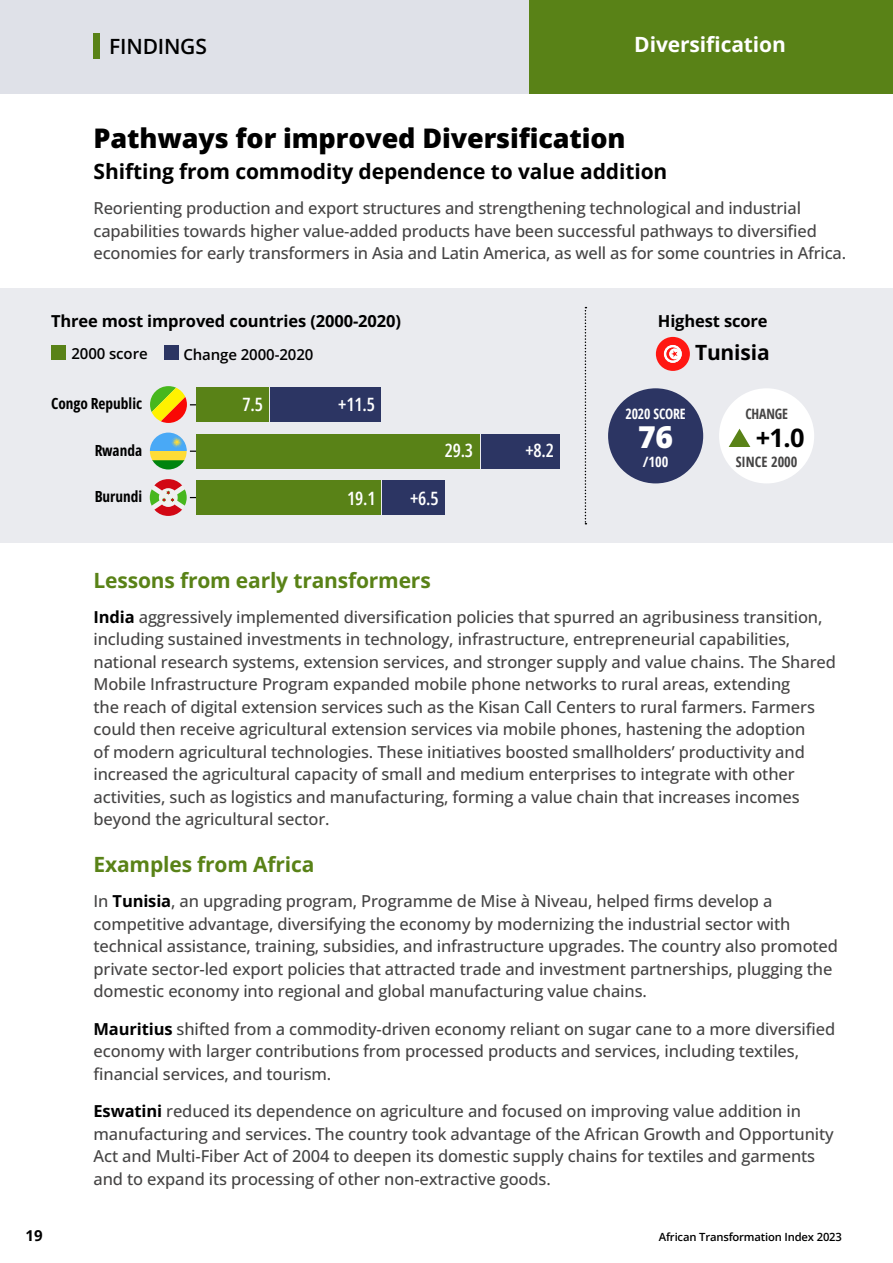
<style>
.page{position:relative;width:893px;height:1263px;background:#fff}
.page>*{position:absolute;margin:0;border:0;box-sizing:border-box;transform-origin:0 0}
.t1{font:800 30.15px "Open Sans";color:#fff}
.t2{font:800 27px "Open Sans";letter-spacing:-.005em;color:#000}
.t3{font:700 25.35px "Open Sans";color:#000}
.t4{font:700 21px "Open Sans";letter-spacing:-.005em;color:#000}
.t5{font:700 21px "Open Sans";letter-spacing:-.01em;color:#598217}
.t6{font:700 21px "Open Sans";letter-spacing:-.005em;color:#fff}
.t7{font:600 21px "Open Sans";letter-spacing:-.01em;color:#000}
.t8{font:600 18.45px "Open Sans Condensed";color:#fff}
.t9{font:500 16.5px/22.5px "Open Sans";letter-spacing:-.01em;color:#454444}
.t10{font:700 16.5px "Open Sans";letter-spacing:-.01em;color:#000}
.t11{font:700 15.3px "Open Sans Condensed";color:#000}
.t12{font:600 15px "Open Sans";letter-spacing:-.005em;color:#000}
.t13{font:700 15px "Open Sans";color:#000}
.t14{font:700 condensed 14.25px "Open Sans";letter-spacing:-.01em;color:#fff;scale:.96 1}
.t15{font:700 condensed 14.25px "Open Sans";color:#454444}
.t16{font:700 condensed 14.25px "Open Sans";color:#454444;scale:.96 1}
.t17{font:700 condensed 14.25px "Open Sans";letter-spacing:-.01em;color:#fff}
.t18{font:600 11.25px "Open Sans";letter-spacing:-.015em;color:#000}
.s1{font-weight:700;color:#000}
</style>
<div class="page">
<div style="left:0;top:0;width:893px;height:93px;background:#dfe1e8"></div>
<div style="left:94px;top:33px;width:6px;height:26px;background:#598217"></div>
<div style="left:529px;top:0;width:364px;height:94px;background:#598217"></div>
<div style="left:0;top:289px;width:893px;height:254px;background:#eaebef"></div>
<svg style="left:656px;top:337px;width:34px;height:34px"></svg>
<div style="left:608px;top:388px;width:95px;height:95px;background:#2c3563;border-radius:50%"></div>
<div style="left:719px;top:388px;width:95px;height:95px;background:#fff;border-radius:50%"></div>
<svg style="left:729px;top:429px;width:21px;height:18px"></svg>
<div style="left:51px;top:345px;width:15px;height:15px;background:#598217"></div>
<div style="left:164px;top:346px;width:15px;height:14px;background:#2c3563"></div>
<div style="left:197px;top:480px;width:184px;height:35px;background:#598217"></div>
<div style="left:197px;top:434px;width:283px;height:35px;background:#598217"></div>
<div style="left:197px;top:387px;width:72px;height:35px;background:#598217"></div>
<div style="left:383px;top:480px;width:62px;height:35px;background:#2c3563"></div>
<div style="left:481px;top:434px;width:79px;height:35px;background:#2c3563"></div>
<div style="left:270px;top:387px;width:111px;height:35px;background:#2c3563"></div>
<svg style="left:158px;top:433px;width:21px;height:3px"></svg>
<svg style="left:152px;top:460px;width:33px;height:9px"></svg>
<svg style="left:150px;top:436px;width:47px;height:24px"></svg>
<svg style="left:150px;top:479px;width:47px;height:37px"></svg>
<svg style="left:150px;top:386px;width:47px;height:37px"></svg>
<svg style="left:585px;top:307px;width:1px;height:217px"></svg>
<p class="t7" style="left:109px;top:32px;width:99px">FINDINGS</p>
<p class="t6" style="left:634px;top:30px;width:153px">Diversification</p>
<h2 class="t2" style="left:94px;top:120px;width:534px">Pathways for improved Diversification</h2>
<p class="t4" style="left:94px;top:157px;width:575px">Shifting from commodity dependence to value addition</p>
<p class="t9" style="left:94px;top:197px;width:754px">Reorienting production and export structures and strengthening technological and industrial capabilities towards higher value-added products have been successful pathways to diversified economies for early transformers in Asia and Latin America, as well as for some countries in Africa.</p>
<p class="t10" style="left:51px;top:309px;width:352px">Three most improved countries (2000-2020)</p>
<p class="t10" style="left:658px;top:309px;width:111px">Highest score</p>
<p class="t4" style="left:695px;top:338px;width:76px">Tunisia</p>
<p class="t12" style="left:71px;top:344px;width:78px">2000 score</p>
<p class="t12" style="left:183px;top:344px;width:132px">Change 2000-2020</p>
<p class="t11" style="left:51px;top:393px;width:93px">Congo Republic</p>
<p class="t8" style="left:242px;top:392px;width:22px">7.5</p>
<p class="t8" style="left:338px;top:392px;width:38px">+11.5</p>
<p class="t11" style="left:94px;top:440px;width:49px">Rwanda</p>
<p class="t8" style="left:445px;top:438px;width:30px">29.3</p>
<p class="t8" style="left:525px;top:438px;width:30px">+8.2</p>
<p class="t11" style="left:94px;top:486px;width:49px">Burundi</p>
<p class="t8" style="left:347px;top:485px;width:30px">19.1</p>
<p class="t8" style="left:410px;top:485px;width:30px">+6.5</p>
<p class="t14" style="left:625px;top:404px;width:64px">2020 SCORE</p>
<h1 class="t1" style="left:638px;top:417px;width:37px">76</h1>
<p class="t17" style="left:643px;top:452px;width:27px">/100</p>
<p class="t16" style="left:745px;top:404px;width:46px">CHANGE</p>
<p class="t15" style="left:736px;top:452px;width:63px">SINCE 2000</p>
<h3 class="t3" style="left:756px;top:420px;width:50px">+1.0</h3>
<p class="t5" style="left:94px;top:566px;width:339px">Lessons from early transformers</p>
<p class="t9" style="left:94px;top:605px;width:744px"><span class="s1">India</span> aggressively implemented diversification policies that spurred an agribusiness transition, including sustained investments in technology, infrastructure, entrepreneurial capabilities, national research systems, extension services, and stronger supply and value chains. The Shared Mobile Infrastructure Program expanded mobile phone networks to rural areas, extending<br>the reach of digital extension services such as the Kisan Call Centers to rural farmers. Farmers could then receive agricultural extension services via mobile phones, hastening the adoption<br>of modern agricultural technologies. These initiatives boosted smallholders’ productivity and increased the agricultural capacity of small and medium enterprises to integrate with other activities, such as logistics and manufacturing, forming a value chain that increases incomes beyond the agricultural sector.</p>
<p class="t5" style="left:94px;top:850px;width:222px">Examples from Africa</p>
<p class="t9" style="left:94px;top:889px;width:746px">In <span class="s1">Tunisia</span>, an upgrading program, Programme de Mise à Niveau, helped firms develop a competitive advantage, diversifying the economy by modernizing the industrial sector with technical assistance, training, subsidies, and infrastructure upgrades. The country also promoted private sector-led export policies that attracted trade and investment partnerships, plugging the domestic economy into regional and global manufacturing value chains.</p>
<p class="t9" style="left:94px;top:1017px;width:743px"><span class="s1">Mauritius</span> shifted from a commodity-driven economy reliant on sugar cane to a more diversified economy with larger contributions from processed products and services, including textiles, financial services, and tourism.</p>
<p class="t9" style="left:94px;top:1099px;width:742px"><span class="s1">Eswatini</span> reduced its dependence on agriculture and focused on improving value addition in manufacturing and services. The country took advantage of the African Growth and Opportunity Act and Multi-Fiber Act of 2004 to deepen its domestic supply chains for textiles and garments and to expand its processing of other non-extractive goods.</p>
<p class="t13" style="left:26px;top:1225px;width:19px">19</p>
<p class="t18" style="left:659px;top:1229px;width:185px">African Transformation Index 2023</p>
</div>
